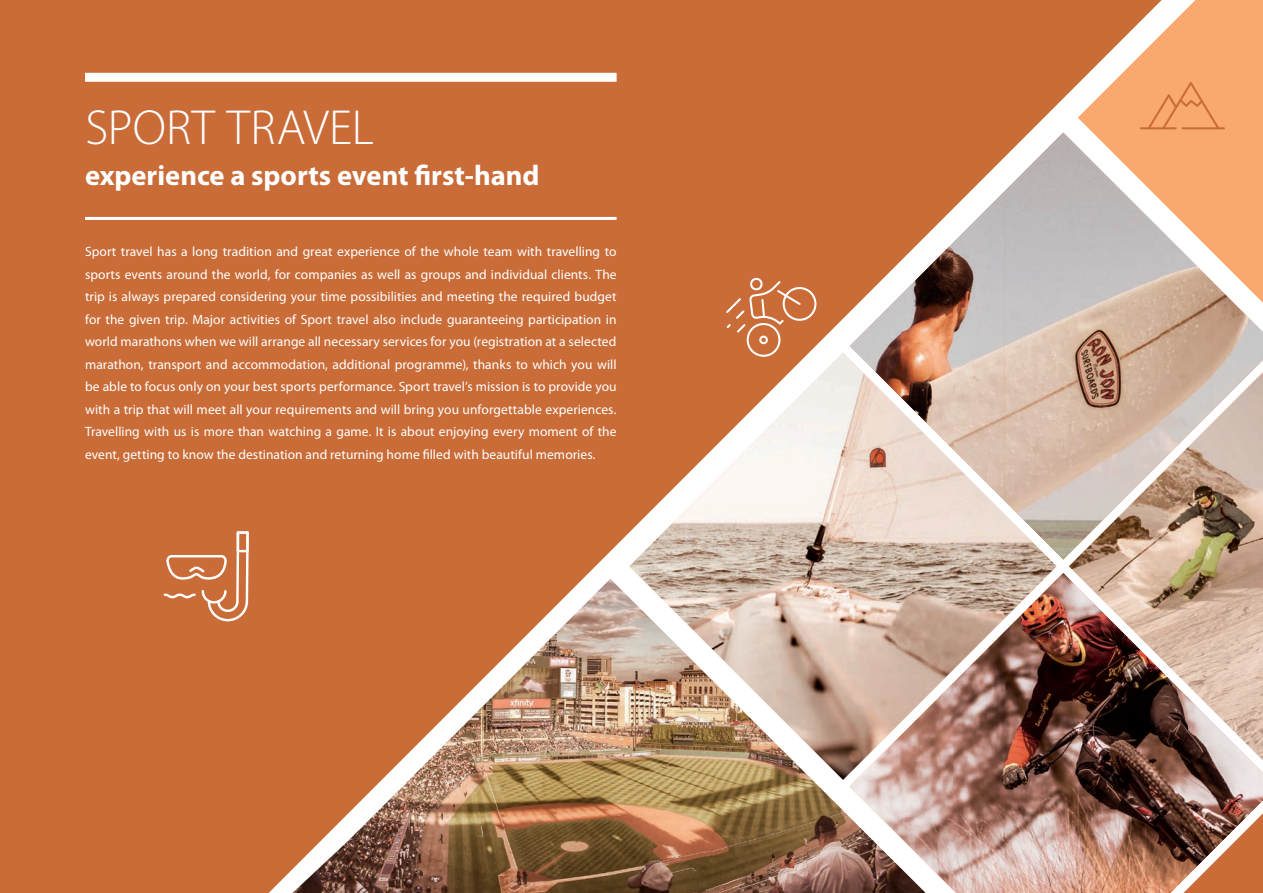
<style>
.page{position:relative;width:1263px;height:893px;background:#fff}
.page>*{position:absolute;margin:0;border:0;box-sizing:border-box;transform-origin:0 0}
.t1{font:300 49.5px "Myriad Pro";letter-spacing:.005em;color:#fff}
.t2{font:700 28.5px "Myriad Pro";color:#fff}
.t3{font:13.5px/22.5px "Myriad Pro";letter-spacing:.005em;color:#fff;text-align:justify}
</style>
<div class="page">
<div style="left:0;top:0;width:1068px;height:893px;background:#c96c38"></div>
<div style="left:0;top:0;width:26px;height:319px;background:#c96c38"></div>
<svg style="left:1068px;top:0;width:195px;height:126px"></svg>
<svg style="left:843px;top:126px;width:420px;height:240px;background:#d0a991"></svg>
<svg style="left:623px;top:346px;width:439px;height:233px"></svg>
<img style="left:843px;top:346px;width:220px;height:220px">
<img style="left:843px;top:567px;width:420px;height:326px">
<img style="left:1063px;top:787px;width:200px;height:106px">
<img style="left:1062px;top:366px;width:201px;height:401px">
<svg style="left:292px;top:579px;width:557px;height:264px;background:#cd8963"></svg>
<img style="left:556px;top:579px;width:159px;height:314px">
<img style="left:503px;top:632px;width:54px;height:261px">
<img style="left:714px;top:682px;width:54px;height:211px">
<img style="left:450px;top:685px;width:54px;height:208px">
<img style="left:767px;top:735px;width:53px;height:158px">
<img style="left:397px;top:738px;width:54px;height:155px">
<img style="left:820px;top:787px;width:53px;height:106px">
<img style="left:345px;top:791px;width:53px;height:102px">
<img style="left:873px;top:840px;width:53px;height:53px">
<img style="left:292px;top:843px;width:53px;height:50px">
<svg style="left:1147px;top:82px;width:72px;height:47px;background:#f3a168"></svg>
<hr style="left:1140px;top:127px;width:37px;height:2px;background:#c96c38">
<hr style="left:1182px;top:127px;width:43px;height:2px;background:#c96c38">
<svg style="left:164px;top:531px;width:85px;height:90px;background:#d18256"></svg>
<svg style="left:726px;top:277px;width:92px;height:81px;background:#d07f52"></svg>
<div style="left:85px;top:73px;width:532px;height:9px;background:#fff"></div>
<hr style="left:85px;top:217px;width:532px;height:3px;background:#fff">
<h1 class="t1" style="left:86px;top:100px;width:290px">SPORT TRAVEL</h1>
<h2 class="t2" style="left:85px;top:159px;width:456px">experience a sports event first-hand</h2>
<p class="t3" style="left:85px;top:241px;width:533px">Sport travel has a long tradition and great experience of the whole team with travelling to sports events around the world, for companies as well as groups and individual clients. The trip is always prepared considering your time possibilities and meeting the required budget for the given trip. Major activities of Sport travel also include guaranteeing participation in world marathons when we will arrange all necessary services for you (registration at a selected marathon, transport and accommodation, additional programme), thanks to which you will be able to focus only on your best sports performance. Sport travel’s mission is to provide you with a trip that will meet all your requirements and will bring you unforgettable experiences.<br>Travelling with us is more than watching a game. It is about enjoying every moment of the event, getting to know the destination and returning home filled with beautiful memories.</p>
</div>
